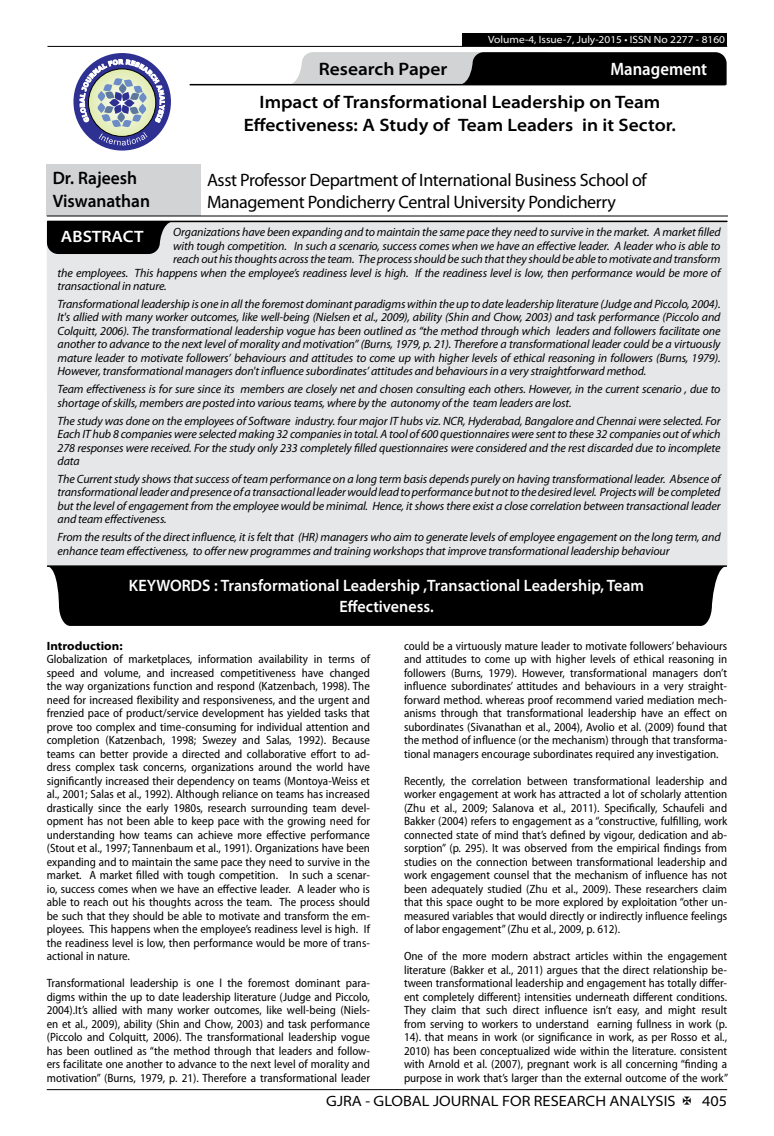
<style>
.page{position:relative;width:774px;height:1136px;background:#fff}
.page>*{position:absolute;margin:0;border:0;box-sizing:border-box;transform-origin:0 0}
.t1{font:18px/21.6px "Myriad Pro";letter-spacing:-.02em;color:#000}
.t2{font:600 semi-expanded 18px/23.4px "Myriad Pro";color:#000;text-align:center}
.t3{font:600 semi-expanded 18px/23.4px "Myriad Pro";color:#000;scale:.9 1}
.t4{font:600 semi-condensed 18px "Myriad Pro";color:#fff}
.t5{font:600 semi-expanded 16.5px/21.5px "Myriad Pro";color:#fff;text-align:center;scale:.9 1}
.t6{font:600 semi-expanded 16.5px "Myriad Pro";color:#fff}
.t7{font:semi-expanded 15px "Myriad Pro";color:#000}
.t8{font:semi-condensed 12px/13.5px "Myriad Pro";color:#000;text-align:justify}
.t9{font:italic 12px/13.5px "Myriad Pro";letter-spacing:-.01em;color:#000;text-align:justify}
.t10{font:700 semi-expanded 12px "Myriad Pro";color:#000}
.t11{font:semi-expanded 10.5px "Myriad Pro";color:#fff}
</style>
<div class="page">
<hr style="left:47px;top:1089px;width:680px;height:1px;background:#000">
<div style="left:462px;top:33px;width:265px;height:13px;background:#000"></div>
<hr style="left:47px;top:46px;width:680px;height:1px;background:#000">
<svg style="left:288px;top:52px;width:439px;height:33px;background:#5a5a5b"></svg>
<hr style="left:190px;top:84px;width:535px;height:1px;background:#000">
<div style="left:73px;top:53px;width:98px;height:97px;background:#2e3092;border-radius:50%"></div>
<svg style="left:80px;top:59px;width:85px;height:86px"></svg>
<div style="left:47px;top:164px;width:154px;height:52px;background:#d1d3d4"></div>
<hr style="left:47px;top:215px;width:154px;height:1px;background:#000">
<hr style="left:201px;top:215px;width:527px;height:1px;background:#000">
<div style="left:47px;top:221px;width:680px;height:345px;background:#e6e7e8"></div>
<hr style="left:48px;top:220px;width:679px;height:2px;background:#000">
<svg style="left:47px;top:221px;width:126px;height:33px;background:#161616"></svg>
<hr style="left:48px;top:565px;width:678px;height:2px;background:#000">
<svg style="left:47px;top:566px;width:679px;height:60px;background:#101010"></svg>
<div style="left:112px;top:578px;width:549px;height:34px;background:#000"></div>
<p class="t11" style="left:488px;top:34px;width:238px">Volume-4, Issue-7, July-2015 • ISSN No 2277 - 8160</p>
<h1 class="t2" style="left:319px;top:58px;width:130px">Research Paper</h1>
<h1 class="t4" style="left:610px;top:59px;width:98px">Management</h1>
<h1 class="t2" style="left:244px;top:91px;width:434px">Impact of Transformational Leadership on Team<br>Effectiveness: A Study of Team Leaders in it Sector.</h1>
<h1 class="t3" style="left:53px;top:166px;width:110px">Dr. Rajeesh<br>Viswanathan</h1>
<h1 class="t1" style="left:207px;top:170px;width:441px">Asst Professor Department of International Business School of<br>Management Pondicherry Central University Pondicherry</h1>
<p class="t9" style="left:173px;top:226px;width:549px">Organizations have been expanding and to maintain the same pace they need to survive in the market. A market filled</p>
<p class="t9" style="left:173px;top:239px;width:549px">with tough competition. In such a scenario, success comes when we have an effective leader. A leader who is able to</p>
<p class="t9" style="left:173px;top:253px;width:549px">reach out his thoughts across the team. The process should be such that they should be able to motivate and transform</p>
<p class="t9" style="left:58px;top:266px;width:664px">the employees. This happens when the employee’s readiness level is high. If the readiness level is low, then performance would be more of</p>
<p class="t9" style="left:58px;top:280px;width:111px">transactional in nature.</p>
<p class="t9" style="left:58px;top:297px;width:664px">Transformational leadership is one in all the foremost dominant paradigms within the up to date leadership literature (Judge and Piccolo, 2004).<br>It's allied with many worker outcomes, like well-being (Nielsen et al., 2009), ability (Shin and Chow, 2003) and task performance (Piccolo and Colquitt, 2006). The transformational leadership vogue has been outlined as “the method through which leaders and followers facilitate one another to advance to the next level of morality and motivation” (Burns, 1979, p. 21). Therefore a transformational leader could be a virtuously mature leader to motivate followers’ behaviours and attitudes to come up with higher levels of ethical reasoning in followers (Burns, 1979).<br>However, transformational managers don't influence subordinates’ attitudes and behaviours in a very straightforward method.</p>
<p class="t9" style="left:58px;top:383px;width:664px">Team effectiveness is for sure since its members are closely net and chosen consulting each others. However, in the current scenario , due to shortage of skills, members are posted into various teams, where by the autonomy of the team leaders are lost.</p>
<p class="t9" style="left:58px;top:414px;width:664px">The study was done on the employees of Software industry. four major IT hubs viz. NCR, Hyderabad, Bangalore and Chennai were selected. For Each IT hub 8 companies were selected making 32 companies in total. A tool of 600 questionnaires were sent to these 32 companies out of which 278 responses were received. For the study only 233 completely filled questionnaires were considered and the rest discarded due to incomplete data</p>
<p class="t9" style="left:58px;top:472px;width:664px">The Current study shows that success of team performance on a long term basis depends purely on having transformational leader. Absence of transformational leader and presence of a transactional leader would lead to performance but not to the desired level. Projects will be completed but the level of engagement from the employee would be minimal. Hence, it shows there exist a close correlation between transactional leader and team effectiveness.</p>
<p class="t9" style="left:58px;top:530px;width:664px">From the results of the direct influence, it is felt that (HR) managers who aim to generate levels of employee engagement on the long term, and enhance team effectiveness, to offer new programmes and training workshops that improve transformational leadership behaviour</p>
<h2 class="t6" style="left:61px;top:227px;width:84px">ABSTRACT</h2>
<h2 class="t5" style="left:129px;top:575px;width:574px">KEYWORDS : Transformational Leadership ,Transactional Leadership, Team<br>Effectiveness.</h2>
<p class="t10" style="left:47px;top:638px;width:77px">Introduction:</p>
<p class="t8" style="left:47px;top:652px;width:325px">Globalization of marketplaces, information availability in terms of speed and volume, and increased competitiveness have changed the way organizations function and respond (Katzenbach, 1998). The need for increased flexibility and responsiveness, and the urgent and frenzied pace of product/service development has yielded tasks that prove too complex and time-consuming for individual attention and completion (Katzenbach, 1998; Swezey and Salas, 1992). Because teams can better provide a directed and collaborative effort to ad&shy;dress complex task concerns, organizations around the world have significantly increased their dependency on teams (Montoya-Weiss et al., 2001; Salas et al., 1992). Although reliance on teams has increased drastically since the early 1980s, research surrounding team devel&shy;opment has not been able to keep pace with the growing need for understanding how teams can achieve more effective performance (Stout et al., 1997; Tannenbaum et al., 1991). Organizations have been expanding and to maintain the same pace they need to survive in the market. A market filled with tough competition. In such a scenar&shy;io, success comes when we have an effective leader. A leader who is able to reach out his thoughts across the team. The process should be such that they should be able to motivate and transform the em&shy;ployees. This happens when the employee’s readiness level is high. If the readiness level is low, then performance would be more of trans&shy;actional in nature.</p>
<p class="t8" style="left:47px;top:976px;width:325px">Transformational leadership is one l the foremost dominant para&shy;digms within the up to date leadership literature (Judge and Piccolo, 2004).It’s allied with many worker outcomes, like well-being (Niels&shy;en et al., 2009), ability (Shin and Chow, 2003) and task performance (Piccolo and Colquitt, 2006). The transformational leadership vogue has been outlined as “the method through that leaders and follow&shy;ers facilitate one another to advance to the next level of morality and motivation” (Burns, 1979, p. 21). Therefore a transformational leader</p>
<p class="t8" style="left:404px;top:639px;width:325px">could be a virtuously mature leader to motivate followers’ behaviours and attitudes to come up with higher levels of ethical reasoning in followers (Burns, 1979). However, transformational managers don’t influence subordinates’ attitudes and behaviours in a very straight&shy;forward method. whereas proof recommend varied mediation mech&shy;anisms through that transformational leadership have an effect on subordinates (Sivanathan et al., 2004), Avolio et al. (2009) found that the method of influence (or the mechanism) through that transforma&shy;tional managers encourage subordinates required any investigation.</p>
<p class="t8" style="left:404px;top:774px;width:325px">Recently, the correlation between transformational leadership and worker engagement at work has attracted a lot of scholarly attention (Zhu et al., 2009; Salanova et al., 2011). Specifically, Schaufeli and Bakker (2004) refers to engagement as a “constructive, fulfilling, work connected state of mind that’s defined by vigour, dedication and ab&shy;sorption” (p. 295). It was observed from the empirical findings from studies on the connection between transformational leadership and work engagement counsel that the mechanism of influence has not been adequately studied (Zhu et al., 2009). These researchers claim that this space ought to be more explored by exploitation “other un&shy;measured variables that would directly or indirectly influence feelings of labor engagement” (Zhu et al., 2009, p. 612).</p>
<p class="t8" style="left:404px;top:949px;width:326px">One of the more modern abstract articles within the engagement literature (Bakker et al., 2011) argues that the direct relationship be&shy;tween transformational leadership and engagement has totally differ&shy;ent completely different} intensities underneath different conditions.<br>They claim that such direct influence isn’t easy, and might result from serving to workers to understand earning fullness in work (p.<br>14). that means in work (or significance in work, as per Rosso et al., 2010) has been conceptualized wide within the literature. consistent with Arnold et al. (2007), pregnant work is all concerning “finding a purpose in work that’s larger than the external outcome of the work”</p>
<p class="t7" style="left:326px;top:1092px;width:351px">GJRA - GLOBAL JOURNAL FOR RESEARCH ANALYSIS</p>
<p class="t7" style="left:702px;top:1092px;width:27px">405</p>
</div>
